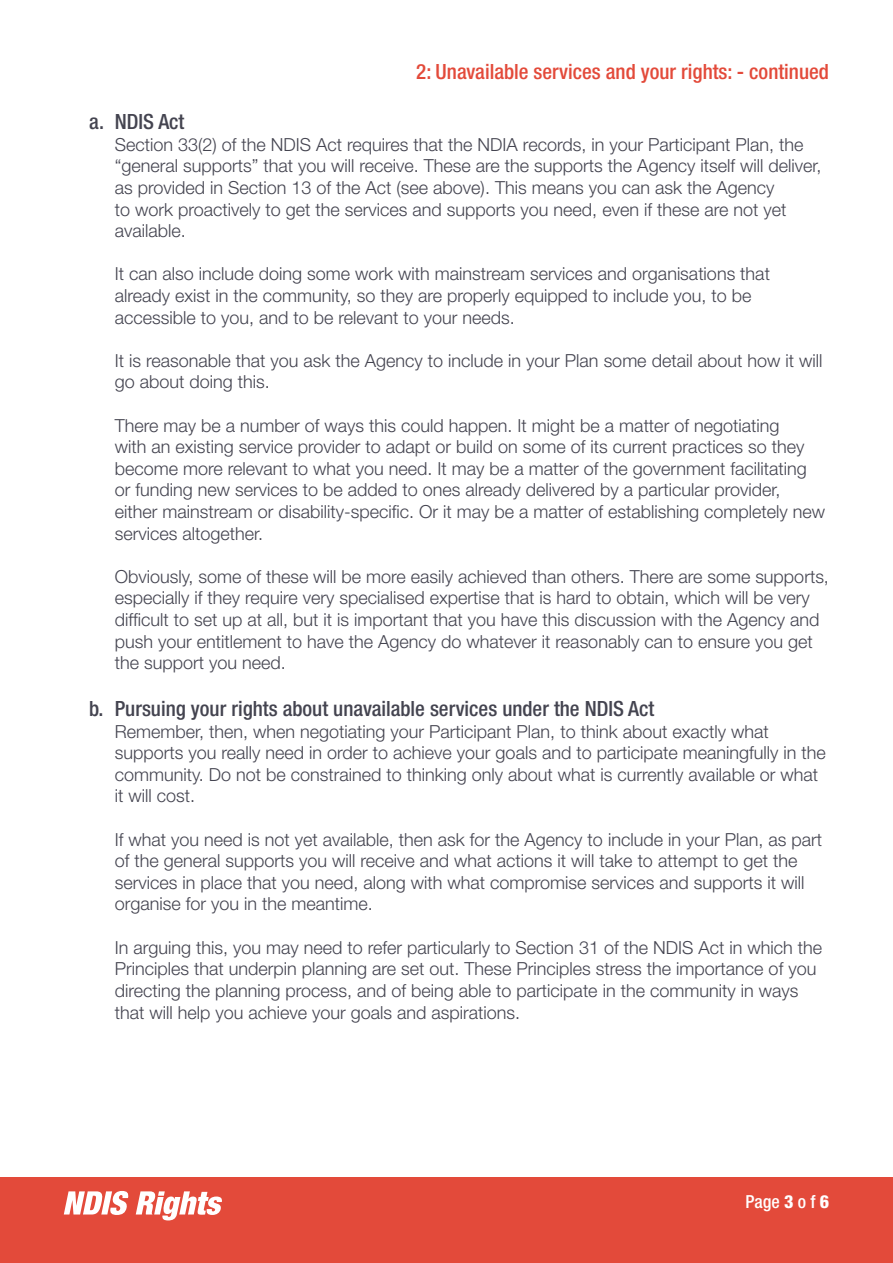
<style>
.page{position:relative;width:893px;height:1263px;background:#fff}
.page>*{position:absolute;margin:0;border:0;box-sizing:border-box;transform-origin:0 0}
.t1{font:500 condensed 21px "Helvetica Neue LT Pro";color:#444450}
.t2{font:500 condensed 21px "Helvetica Neue LT Pro";color:#e34a3a}
.t3{font:300 18px/21.6px "Helvetica Neue LT Pro";color:#444450}
.t4{font:500 condensed 18px "Helvetica Neue LT Pro";color:#fff}
.s1{font-weight:800}
</style>
<div class="page">
<div style="left:0;top:1177px;width:893px;height:86px;background:#e34a3a"></div>
<svg style="left:64px;top:1191px;width:65px;height:24px"></svg>
<svg style="left:136px;top:1191px;width:86px;height:29px"></svg>
<p class="t2" style="left:416px;top:59px;width:414px">2: Unavailable services and your rights: - continued</p>
<p class="t1" style="left:89px;top:109px;width:97px">a. NDIS Act</p>
<p class="t3" style="left:115px;top:133px;width:708px">Section 33(2) of the NDIS Act requires that the NDIA records, in your Participant Plan, the “general supports” that you will receive. These are the supports the Agency itself will deliver, as provided in Section 13 of the Act (see above). This means you can ask the Agency<br>to work proactively to get the services and supports you need, even if these are not yet available.</p>
<p class="t3" style="left:115px;top:263px;width:657px">It can also include doing some work with mainstream services and organisations that already exist in the community, so they are properly equipped to include you, to be accessible to you, and to be relevant to your needs.</p>
<p class="t3" style="left:115px;top:349px;width:709px">It is reasonable that you ask the Agency to include in your Plan some detail about how it will go about doing this.</p>
<p class="t3" style="left:115px;top:414px;width:712px">There may be a number of ways this could happen. It might be a matter of negotiating<br>with an existing service provider to adapt or build on some of its current practices so they become more relevant to what you need. It may be a matter of the government facilitating or funding new services to be added to ones already delivered by a particular provider, either mainstream or disability-specific. Or it may be a matter of establishing completely new services altogether.</p>
<p class="t3" style="left:115px;top:565px;width:716px">Obviously, some of these will be more easily achieved than others. There are some supports, especially if they require very specialised expertise that is hard to obtain, which will be very difficult to set up at all, but it is important that you have this discussion with the Agency and push your entitlement to have the Agency do whatever it reasonably can to ensure you get the support you need.</p>
<p class="t1" style="left:89px;top:696px;width:567px">b. Pursuing your rights about unavailable services under the NDIS Act</p>
<p class="t3" style="left:115px;top:720px;width:712px">Remember, then, when negotiating your Participant Plan, to think about exactly what supports you really need in order to achieve your goals and to participate meaningfully in the community. Do not be constrained to thinking only about what is currently available or what it will cost.</p>
<p class="t3" style="left:115px;top:828px;width:709px">If what you need is not yet available, then ask for the Agency to include in your Plan, as part of the general supports you will receive and what actions it will take to attempt to get the services in place that you need, along with what compromise services and supports it will organise for you in the meantime.</p>
<p class="t3" style="left:115px;top:936px;width:709px">In arguing this, you may need to refer particularly to Section 31 of the NDIS Act in which the Principles that underpin planning are set out. These Principles stress the importance of you directing the planning process, and of being able to participate in the community in ways that will help you achieve your goals and aspirations.</p>
<p class="t4" style="left:745px;top:1190px;width:85px">Page <span class="s1">3</span> o f <span class="s1">6</span></p>
</div>
